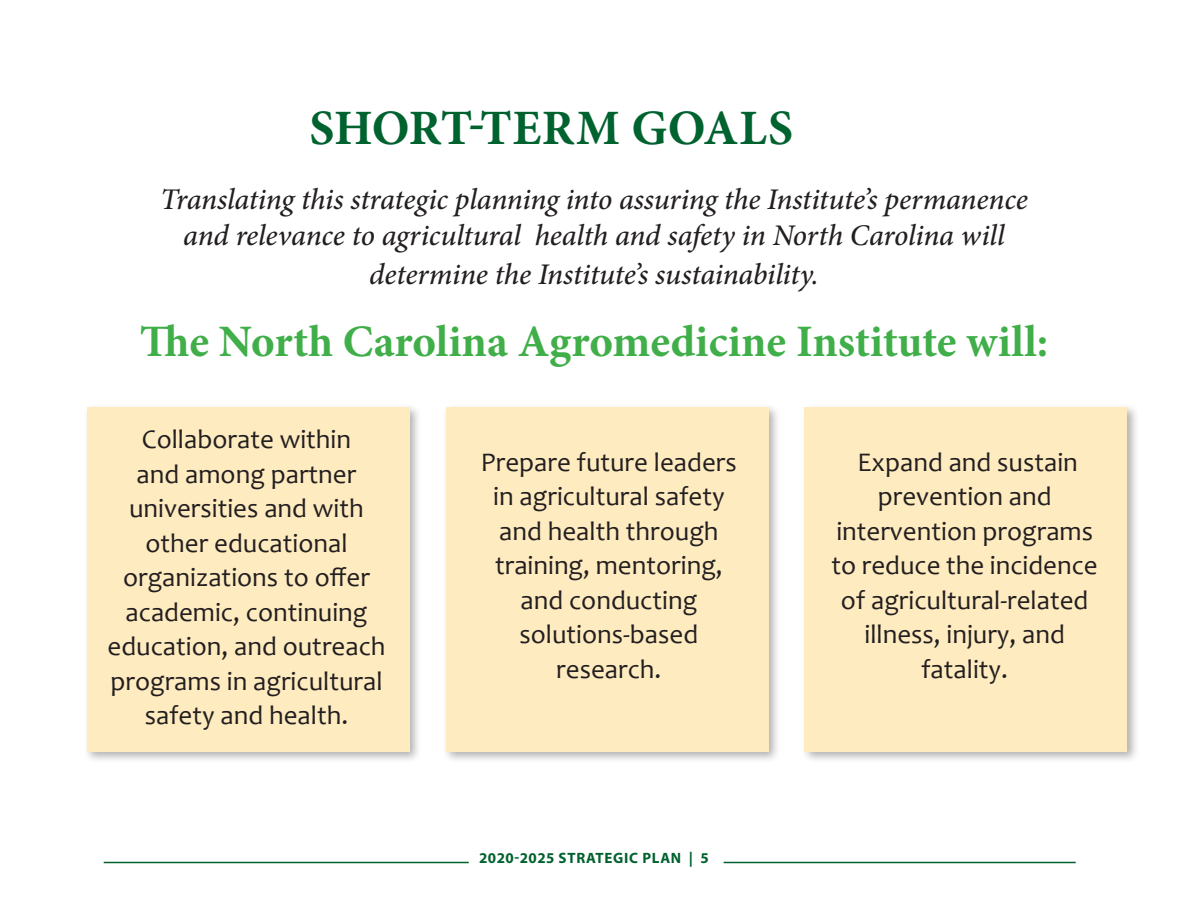
<style>
.page{position:relative;width:1188px;height:918px;background:#fff}
.page>*{position:absolute;margin:0;border:0;box-sizing:border-box;transform-origin:0 0}
.t1{font:700 49.5px "Minion Pro";letter-spacing:.01em;color:#00622f}
.t2{font:700 45px "Minion Pro";color:#40ae49}
.t3{font:italic 500 30px/36px "Minion Pro";letter-spacing:-.01em;color:#231f20;text-align:center}
.t4{font:27px/34.5px "Candara";color:#231f20;text-align:center}
.t5{font:700 15px "Myriad Pro";letter-spacing:.05em;color:#00622f}
</style>
<div class="page">
<hr style="left:104px;top:862px;width:365px;height:1px;background:#00622f">
<hr style="left:724px;top:862px;width:352px;height:1px;background:#00622f">
<div style="left:83px;top:403px;width:339px;height:361px;background:#231f20;opacity:.35"></div>
<div style="left:87px;top:407px;width:323px;height:344px;background:#feebc0"></div>
<div style="left:442px;top:403px;width:339px;height:361px;background:#231f20;opacity:.35"></div>
<div style="left:446px;top:407px;width:322px;height:344px;background:#feebc0"></div>
<div style="left:801px;top:403px;width:339px;height:361px;background:#231f20;opacity:.35"></div>
<div style="left:805px;top:407px;width:322px;height:344px;background:#feebc0"></div>
<h1 class="t1" style="left:310px;top:93px;width:485px">SHORT-TERM GOALS</h1>
<p class="t3" style="left:160px;top:181px;width:869px">Translating this strategic planning into assuring the Institute’s permanence and relevance to agricultural health and safety in North Carolina will</p>
<p class="t3" style="left:369px;top:257px;width:451px">determine the Institute’s sustainability.</p>
<h2 class="t2" style="left:140px;top:310px;width:910px">The North Carolina Agromedicine Institute will:</h2>
<p class="t4" style="left:108px;top:422px;width:279px">Collaborate within<br>and among partner universities and with other educational organizations to offer academic, continuing education, and outreach programs in agricultural safety and health.</p>
<p class="t4" style="left:481px;top:445px;width:257px">Prepare future leaders in agricultural safety and health through training, mentoring, and conducting solutions-based research.</p>
<p class="t4" style="left:832px;top:445px;width:268px">Expand and sustain prevention and intervention programs to reduce the incidence of agricultural-related illness, injury, and fatality.</p>
<p class="t5" style="left:479px;top:848px;width:231px">2020-2025 STRATEGIC PLAN | 5</p>
</div>
